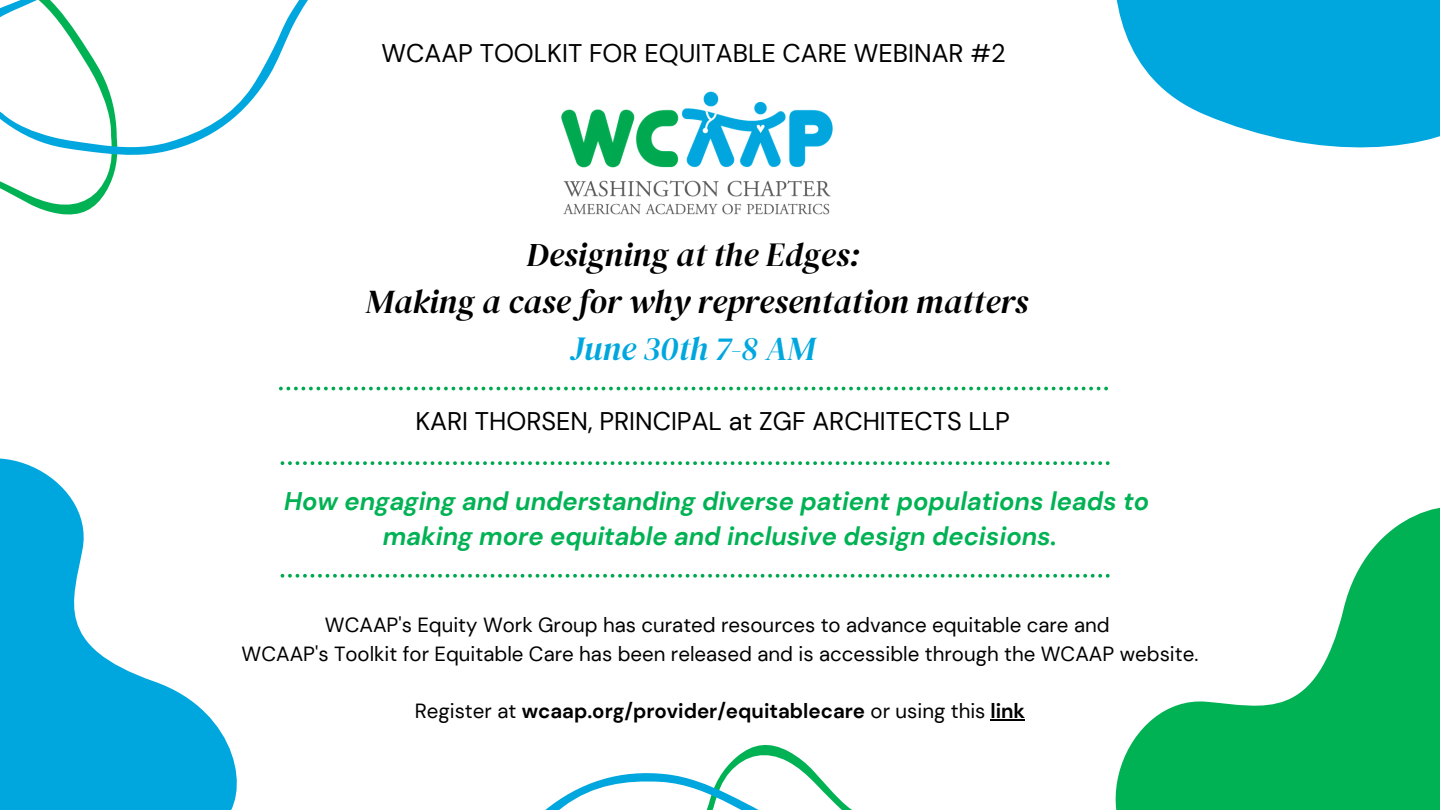
<style>
.page{position:relative;width:1440px;height:810px;background:#fff}
.page>*{position:absolute;margin:0;border:0;box-sizing:border-box;transform-origin:0 0}
.t1{font:italic 33.5px "DM Serif Display";color:#000}
.t2{font:italic 33.5px "DM Serif Display";color:#00a7de}
.t3{font:italic 700 25.5px "DM Sans";color:#00b254}
.t4{font:25.5px "DM Sans";color:#000}
.t5{font:20.5px "DM Sans";color:#000}
.t6{font:700 20.5px "DM Sans";color:#000}
.s1{font-weight:400}
</style>
<div class="page">
<svg style="left:0;top:458px;width:237px;height:352px;fill:#00a7de"></svg>
<svg style="left:20px;top:199px;width:81px;height:16px"></svg>
<svg style="left:0;top:0;width:308px;height:199px"></svg>
<img style="left:561px;top:91px;width:272px;height:124px">
<svg style="left:1040px;top:507px;width:400px;height:303px"></svg>
<svg style="left:1116px;top:0;width:324px;height:148px;fill:#00a7de"></svg>
<svg style="left:1040px;top:699px;width:70px;height:111px"></svg>
<svg style="left:545px;top:744px;width:307px;height:66px"></svg>
<hr style="left:990px;top:719px;width:35px;height:2px;background:#000">
<svg style="left:281px;top:461px;width:829px;height:4px"></svg>
<svg style="left:279px;top:387px;width:829px;height:3px"></svg>
<svg style="left:281px;top:574px;width:829px;height:4px"></svg>
<p class="t4" style="left:381px;top:37px;width:626px">WCAAP TOOLKIT FOR EQUITABLE CARE WEBINAR #2</p>
<p class="t1" style="left:527px;top:231px;width:335px">Designing at the Edges:</p>
<p class="t1" style="left:366px;top:278px;width:664px">Making a case for why representation matters</p>
<p class="t2" style="left:571px;top:325px;width:247px">June 30th 7-8 AM</p>
<p class="t4" style="left:415px;top:405px;width:596px">KARI THORSEN, PRINCIPAL at ZGF ARCHITECTS LLP</p>
<p class="t3" style="left:284px;top:485px;width:867px">How engaging and understanding diverse patient populations leads to</p>
<p class="t3" style="left:383px;top:520px;width:676px">making more equitable and inclusive design decisions.</p>
<p class="t5" style="left:325px;top:612px;width:786px">WCAAP's Equity Work Group has curated resources to advance equitable care and</p>
<p class="t5" style="left:242px;top:641px;width:958px">WCAAP's Toolkit for Equitable Care has been released and is accessible through the WCAAP website.</p>
<p class="t6" style="left:415px;top:698px;width:612px"><span class="s1">Register at</span> wcaap.org/provider/equitablecare <span class="s1">or using this</span> link</p>
</div>
